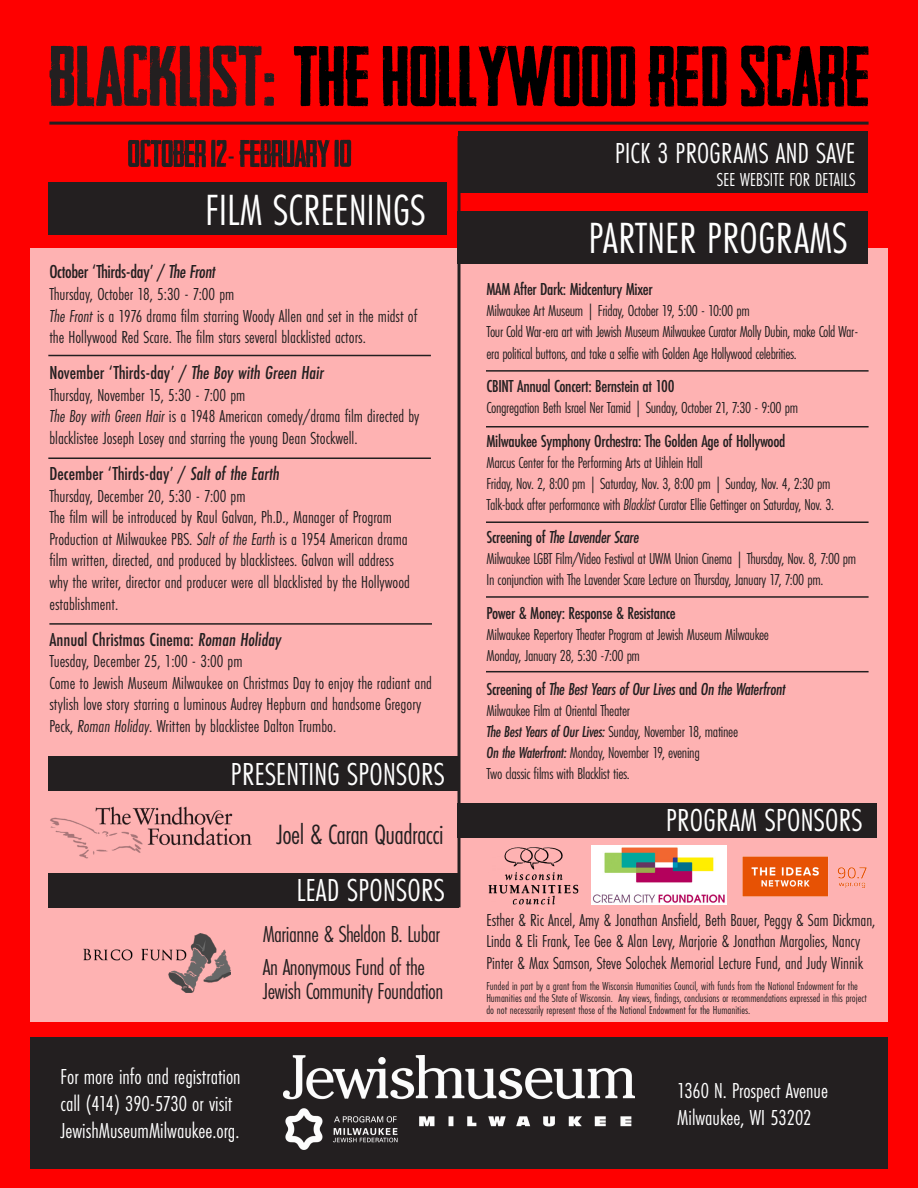
<style>
.page{position:relative;width:918px;height:1188px;background:#fe0000}
.page>*{position:absolute;margin:0;border:0;box-sizing:border-box;transform-origin:0 0}
.t1{font:45.3px "Futura PT Cond";letter-spacing:.01em;color:#fff}
.t2{font:33px "Futura PT Cond";letter-spacing:.01em;color:#fff}
.t3{font:30px "Futura PT Cond";letter-spacing:.01em;color:#fff}
.t4{font:28.95px "Futura PT Cond";letter-spacing:-.02em;color:#231f20}
.t5{font:24px/24px "Futura PT Cond";letter-spacing:-.02em;color:#231f20}
.t6{font:22.5px "Futura PT Cond";color:#fff}
.t7{font:500 19.5px "Futura PT Cond";color:#231f20}
.t8{font:500 19.5px "Futura PT Cond";letter-spacing:-.02em;color:#231f20}
.t9{font:19.5px "Futura PT Cond";letter-spacing:.01em;color:#fff}
.t10{font:18px/21.6px "Futura PT Cond";color:#231f20}
.t11{font:500 18px "Futura PT Cond";letter-spacing:-.02em;color:#231f20}
.t12{font:italic 500 18px "Futura PT Cond";letter-spacing:-.02em;color:#231f20}
.t13{font:16.5px/21.6px "Futura PT Cond";letter-spacing:-.02em;color:#231f20}
.t14{font:12px/12px "Futura PT Cond";color:#231f20}
.s1{font-style:italic}
.s2{font-style:normal}
.s3{font-weight:500;font-style:italic}
</style>
<div class="page">
<svg style="left:49px;top:45px;width:225px;height:62px"></svg>
<svg style="left:294px;top:45px;width:575px;height:62px"></svg>
<div style="left:30px;top:248px;width:858px;height:773px;background:#feb2b2"></div>
<div style="left:48px;top:182px;width:399px;height:53px;background:#231f20"></div>
<hr style="left:49px;top:122px;width:820px;height:3px;background:#231f20">
<div style="left:458px;top:211px;width:410px;height:53px;background:#231f20"></div>
<hr style="left:458px;top:136px;width:2px;height:771px;background:#231f20">
<hr style="left:48px;top:355px;width:383px;height:1px;background:#231f20">
<hr style="left:48px;top:458px;width:383px;height:1px;background:#231f20">
<hr style="left:49px;top:623px;width:383px;height:2px;background:#231f20">
<hr style="left:486px;top:370px;width:383px;height:2px;background:#231f20">
<hr style="left:486px;top:426px;width:383px;height:2px;background:#231f20">
<hr style="left:486px;top:521px;width:383px;height:2px;background:#231f20">
<svg style="left:128px;top:140px;width:223px;height:27px"></svg>
<div style="left:458px;top:803px;width:419px;height:35px;background:#231f20"></div>
<img style="left:50px;top:806px;width:202px;height:53px">
<img style="left:83px;top:933px;width:148px;height:60px">
<img style="left:592px;top:846px;width:134px;height:58px">
<img style="left:488px;top:847px;width:91px;height:58px">
<hr style="left:486px;top:596px;width:383px;height:2px;background:#231f20">
<hr style="left:486px;top:671px;width:383px;height:1px;background:#231f20">
<div style="left:30px;top:1037px;width:858px;height:132px;background:#231f20"></div>
<img style="left:284px;top:1056px;width:350px;height:93px">
<div style="left:458px;top:132px;width:410px;height:61px;background:#231f20"></div>
<div style="left:48px;top:756px;width:411px;height:35px;background:#231f20"></div>
<div style="left:48px;top:873px;width:411px;height:34px;background:#231f20"></div>
<img style="left:742px;top:856px;width:125px;height:41px">
<p class="t1" style="left:205px;top:183px;width:221px">FILM SCREENINGS</p>
<p class="t8" style="left:49px;top:260px;width:168px">October ‘Thirds-day’ / <span class="s1">The Front</span></p>
<p class="t10" style="left:49px;top:283px;width:186px">Thursday, October 18, 5:30 - 7:00 pm</p>
<p class="t10" style="left:49px;top:305px;width:369px"><span class="s1">The Front</span> is a 1976 drama film starring Woody Allen and set in the midst of the Hollywood Red Scare. The film stars several blacklisted actors.</p>
<p class="t7" style="left:49px;top:361px;width:276px">November ‘Thirds-day’ / <span class="s1">The Boy with Green Hair</span></p>
<p class="t10" style="left:49px;top:384px;width:197px">Thursday, November 15, 5:30 - 7:00 pm</p>
<p class="t10" style="left:49px;top:406px;width:371px"><span class="s1">The Boy with Green Hair</span> is a 1948 American comedy/drama film directed by blacklistee Joseph Losey and starring the young Dean Stockwell.</p>
<p class="t7" style="left:49px;top:462px;width:232px">December ‘Thirds-day’ / <span class="s1">Salt of the Earth</span></p>
<p class="t10" style="left:49px;top:485px;width:198px">Thursday, December 20, 5:30 - 7:00 pm</p>
<p class="t10" style="left:49px;top:506px;width:362px">The film will be introduced by Raul Galvan, Ph.D., Manager of Program Production at Milwaukee PBS. <span class="s1">Salt of the Earth</span> is a 1954 American drama film written, directed, and produced by blacklistees. Galvan will address why the writer, director and producer were all blacklisted by the Hollywood establishment.</p>
<p class="t7" style="left:49px;top:628px;width:233px">Annual Christmas Cinema: <span class="s1">Roman Holiday</span></p>
<p class="t10" style="left:49px;top:650px;width:195px">Tuesday, December 25, 1:00 - 3:00 pm</p>
<p class="t10" style="left:49px;top:672px;width:384px">Come to Jewish Museum Milwaukee on Christmas Day to enjoy the radiant and stylish love story starring a luminous Audrey Hepburn and handsome Gregory<br>Peck, <span class="s1">Roman Holiday</span>. Written by blacklistee Dalton Trumbo.</p>
<p class="t2" style="left:231px;top:755px;width:215px">PRESENTING SPONSORS</p>
<p class="t4" style="left:277px;top:817px;width:168px">Joel &amp; Caran Quadracci</p>
<p class="t2" style="left:297px;top:871px;width:149px">LEAD SPONSORS</p>
<p class="t5" style="left:263px;top:922px;width:179px">Marianne &amp; Sheldon B. Lubar</p>
<p class="t5" style="left:263px;top:955px;width:182px">An Anonymous Fund of the<br>Jewish Community Foundation</p>
<p class="t6" style="left:61px;top:1064px;width:182px">For more info and registration</p>
<p class="t6" style="left:61px;top:1091px;width:173px">call (414) 390-5730 or visit</p>
<p class="t6" style="left:61px;top:1118px;width:180px">JewishMuseumMilwaukee.org.</p>
<p class="t3" style="left:615px;top:135px;width:242px">PICK 3 PROGRAMS AND SAVE</p>
<p class="t9" style="left:717px;top:168px;width:140px">SEE WEBSITE FOR DETAILS</p>
<p class="t1" style="left:589px;top:212px;width:260px">PARTNER PROGRAMS</p>
<p class="t11" style="left:487px;top:278px;width:168px">MAM After Dark: Midcentury Mixer</p>
<p class="t13" style="left:487px;top:300px;width:265px">Milwaukee Art Museum | Friday, October 19, 5:00 - 10:00 pm</p>
<p class="t13" style="left:487px;top:321px;width:373px">Tour Cold War-era art with Jewish Museum Milwaukee Curator Molly Dubin, make Cold War&shy;era political buttons, and take a selfie with Golden Age Hollywood celebrities.</p>
<p class="t11" style="left:487px;top:376px;width:190px">CBINT Annual Concert: Bernstein at 100</p>
<p class="t13" style="left:487px;top:397px;width:313px">Congregation Beth Israel Ner Tamid | Sunday, October 21, 7:30 - 9:00 pm</p>
<p class="t11" style="left:487px;top:430px;width:300px">Milwaukee Symphony Orchestra: The Golden Age of Hollywood</p>
<p class="t13" style="left:487px;top:452px;width:218px">Marcus Center for the Performing Arts at Uihlein Hall</p>
<p class="t13" style="left:487px;top:473px;width:345px">Friday, Nov. 2, 8:00 pm | Saturday, Nov. 3, 8:00 pm | Sunday, Nov. 4, 2:30 pm</p>
<p class="t13" style="left:487px;top:494px;width:349px">Talk-back after performance with <span class="s1">Blacklist</span> Curator Ellie Gettinger on Saturday, Nov. 3.</p>
<p class="t12" style="left:487px;top:527px;width:154px"><span class="s2">Screening of</span> The Lavender Scare</p>
<p class="t13" style="left:487px;top:548px;width:371px">Milwaukee LGBT Film/Video Festival at UWM Union Cinema | Thursday, Nov. 8, 7:00 pm</p>
<p class="t13" style="left:487px;top:569px;width:338px">In conjunction with The Lavender Scare Lecture on Thursday, January 17, 7:00 pm.</p>
<p class="t11" style="left:487px;top:602px;width:191px">Power &amp; Money: Response &amp; Resistance</p>
<p class="t13" style="left:487px;top:624px;width:284px">Milwaukee Repertory Theater Program at Jewish Museum Milwaukee</p>
<p class="t13" style="left:487px;top:645px;width:155px">Monday, January 28, 5:30 -7:00 pm</p>
<p class="t12" style="left:487px;top:678px;width:300px"><span class="s2">Screening of</span> The Best Years of Our Lives <span class="s2">and</span> On the Waterfront</p>
<p class="t13" style="left:487px;top:699px;width:145px">Milwaukee Film at Oriental Theater</p>
<p class="t13" style="left:487px;top:720px;width:253px"><span class="s3">The Best Years of Our Lives:</span> Sunday, November 18, matinee</p>
<p class="t13" style="left:487px;top:741px;width:215px"><span class="s3">On the Waterfront:</span> Monday, November 19, evening</p>
<p class="t13" style="left:487px;top:762px;width:145px">Two classic films with Blacklist ties.</p>
<p class="t2" style="left:666px;top:801px;width:198px">PROGRAM SPONSORS</p>
<p class="t10" style="left:486px;top:909px;width:391px">Esther &amp; Ric Ancel, Amy &amp; Jonathan Ansfield, Beth Bauer, Peggy &amp; Sam Dickman,<br>Linda &amp; Eli Frank, Tee Gee &amp; Alan Levy, Marjorie &amp; Jonathan Margolies, Nancy<br>Pinter &amp; Max Samson, Steve Solochek Memorial Lecture Fund, and Judy Winnik</p>
<p class="t14" style="left:486px;top:980px;width:382px">Funded in part by a grant from the Wisconsin Humanities Council, with funds from the National Endowment for the<br>Humanities and the State of Wisconsin. Any views, findings, conclusions or recommendations expressed in this project do not necessarily represent those of the National Endowment for the Humanities.</p>
<p class="t6" style="left:677px;top:1077px;width:152px">1360 N. Prospect Avenue</p>
<p class="t6" style="left:677px;top:1104px;width:136px">Milwaukee, WI 53202</p>
</div>
